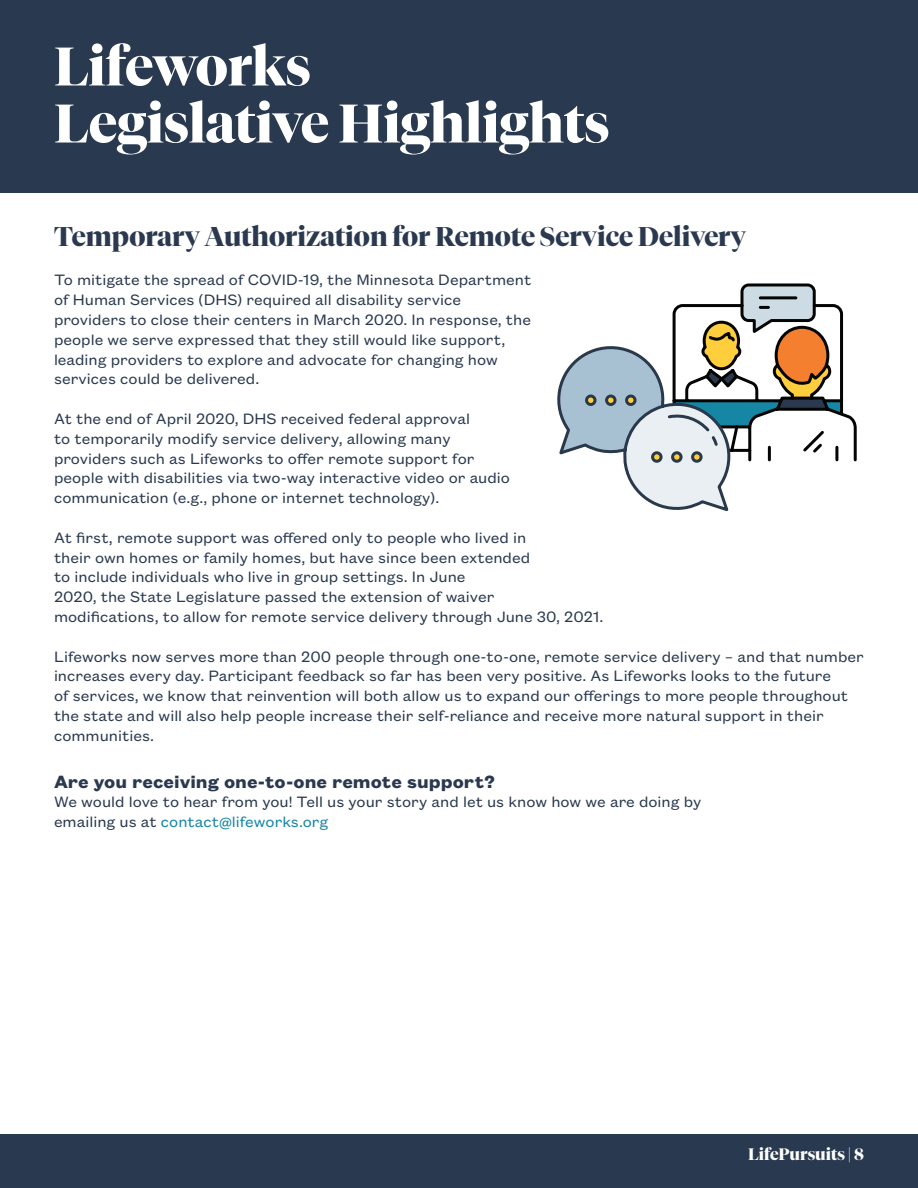
<style>
.page{position:relative;width:918px;height:1188px;background:#fff}
.page>*{position:absolute;margin:0;border:0;box-sizing:border-box;transform-origin:0 0}
.t1{font:700 54px/57px "Tiempos Fine";color:#fff}
.t2{font:700 27px "Tiempos Fine";color:#2a394f}
.t3{font:700 19.5px "Founders Grotesk Text";color:#2a394f}
.t4{font:16.5px/19.8px "Founders Grotesk Text";color:#2a394f}
.t5{font:700 16.5px "Tiempos Fine";color:#fff}
.s1{color:#1586a3}
</style>
<div class="page">
<div style="left:0;top:0;width:918px;height:192px;background:#29394f"></div>
<div style="left:0;top:1134px;width:918px;height:54px;background:#29394f"></div>
<svg style="left:557px;top:283px;width:300px;height:228px"></svg>
<h1 class="t1" style="left:54px;top:38px;width:557px">Lifeworks<br>Legislative Highlights</h1>
<h2 class="t2" style="left:54px;top:220px;width:694px">Temporary Authorization for Remote Service Delivery</h2>
<p class="t4" style="left:54px;top:269px;width:479px">To mitigate the spread of COVID-19, the Minnesota Department of Human Services (DHS) required all disability service providers to close their centers in March 2020. In response, the people we serve expressed that they still would like support, leading providers to explore and advocate for changing how services could be delivered.</p>
<p class="t4" style="left:54px;top:408px;width:458px">At the end of April 2020, DHS received federal approval<br>to temporarily modify service delivery, allowing many providers such as Lifeworks to offer remote support for people with disabilities via two-way interactive video or audio communication (e.g., phone or internet technology).</p>
<p class="t4" style="left:54px;top:526px;width:551px">At first, remote support was offered only to people who lived in<br>their own homes or family homes, but have since been extended<br>to include individuals who live in group settings. In June<br>2020, the State Legislature passed the extension of waiver<br>modifications, to allow for remote service delivery through June 30, 2021.</p>
<p class="t4" style="left:54px;top:645px;width:811px">Lifeworks now serves more than 200 people through one-to-one, remote service delivery – and that number increases every day. Participant feedback so far has been very positive. As Lifeworks looks to the future<br>of services, we know that reinvention will both allow us to expand our offerings to more people throughout the state and will also help people increase their self-reliance and receive more natural support in their communities.</p>
<p class="t3" style="left:54px;top:768px;width:443px">Are you receiving one-to-one remote support?</p>
<p class="t4" style="left:54px;top:791px;width:649px">We would love to hear from you! Tell us your story and let us know how we are doing by emailing us at <span class="s1">contact@lifeworks.org</span></p>
<p class="t5" style="left:748px;top:1144px;width:117px">LifePursuits | 8</p>
</div>
